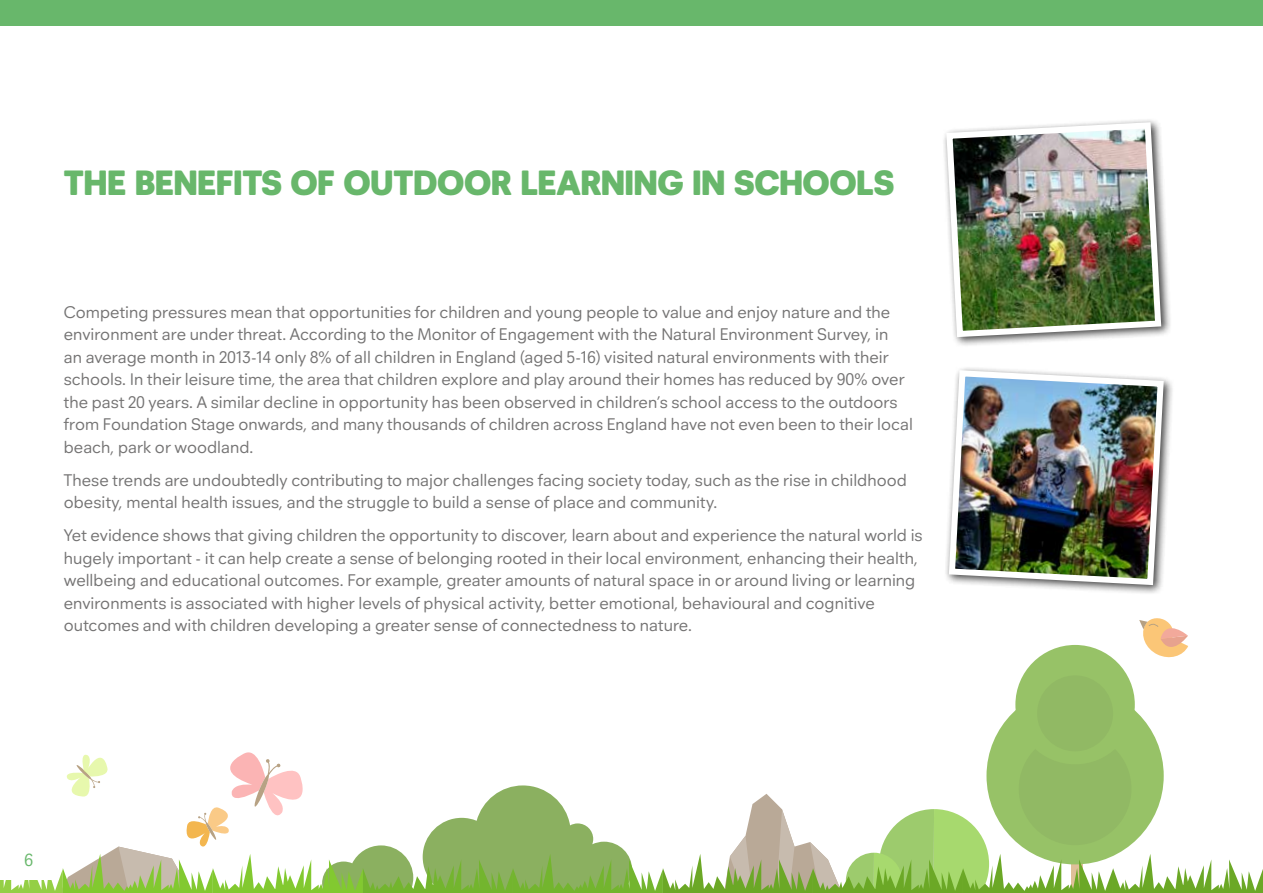
<style>
.page{position:relative;width:1263px;height:893px;background:#fff}
.page>*{position:absolute;margin:0;border:0;box-sizing:border-box;transform-origin:0 0}
.t1{font:900 36px "Neuzeitfor Plymouth";color:#68b76b}
.t2{font:18px "Neuzeitfor Plymouth";color:#68b76b}
.t3{font:17.25px/22.5px "Neuzeitfor Plymouth";color:#747373}
</style>
<div class="page">
<div style="left:0;top:0;width:1263px;height:26px;background:#68b76b"></div>
<div style="left:986px;top:687px;width:178px;height:177px;background:#97c267;border-radius:50%"></div>
<div style="left:1015px;top:645px;width:120px;height:119px;background:#97c267;border-radius:50%"></div>
<div style="left:1037px;top:675px;width:76px;height:76px;background:#91b964;border-radius:50%"></div>
<svg style="left:1139px;top:618px;width:49px;height:40px"></svg>
<svg style="left:0;top:750px;width:1263px;height:143px"></svg>
<div style="left:0;top:841px;width:59px;height:38px;background:#fff"></div>
<div style="left:942px;top:118px;width:230px;height:230px;background:#000;opacity:.75"></div>
<img style="left:943px;top:119px;width:221px;height:221px">
<div style="left:944px;top:365px;width:231px;height:231px;background:#000;opacity:.75"></div>
<img style="left:946px;top:367px;width:221px;height:221px">
<h1 class="t1" style="left:64px;top:160px;width:832px">THE BENEFITS OF OUTDOOR LEARNING IN SCHOOLS</h1>
<p class="t3" style="left:64px;top:300px;width:851px">Competing pressures mean that opportunities for children and young people to value and enjoy nature and the environment are under threat. According to the Monitor of Engagement with the Natural Environment Survey, in<br>an average month in 2013-14 only 8% of all children in England (aged 5-16) visited natural environments with their schools. In their leisure time, the area that children explore and play around their homes has reduced by 90% over the past 20 years. A similar decline in opportunity has been observed in children’s school access to the outdoors from Foundation Stage onwards, and many thousands of children across England have not even been to their local beach, park or woodland.</p>
<p class="t3" style="left:64px;top:469px;width:844px">These trends are undoubtedly contributing to major challenges facing society today, such as the rise in childhood obesity, mental health issues, and the struggle to build a sense of place and community.</p>
<p class="t3" style="left:64px;top:524px;width:860px">Yet evidence shows that giving children the opportunity to discover, learn about and experience the natural world is hugely important - it can help create a sense of belonging rooted in their local environment, enhancing their health, wellbeing and educational outcomes. For example, greater amounts of natural space in or around living or learning environments is associated with higher levels of physical activity, better emotional, behavioural and cognitive outcomes and with children developing a greater sense of connectedness to nature.</p>
<p class="t2" style="left:25px;top:849px;width:10px">6</p>
</div>
